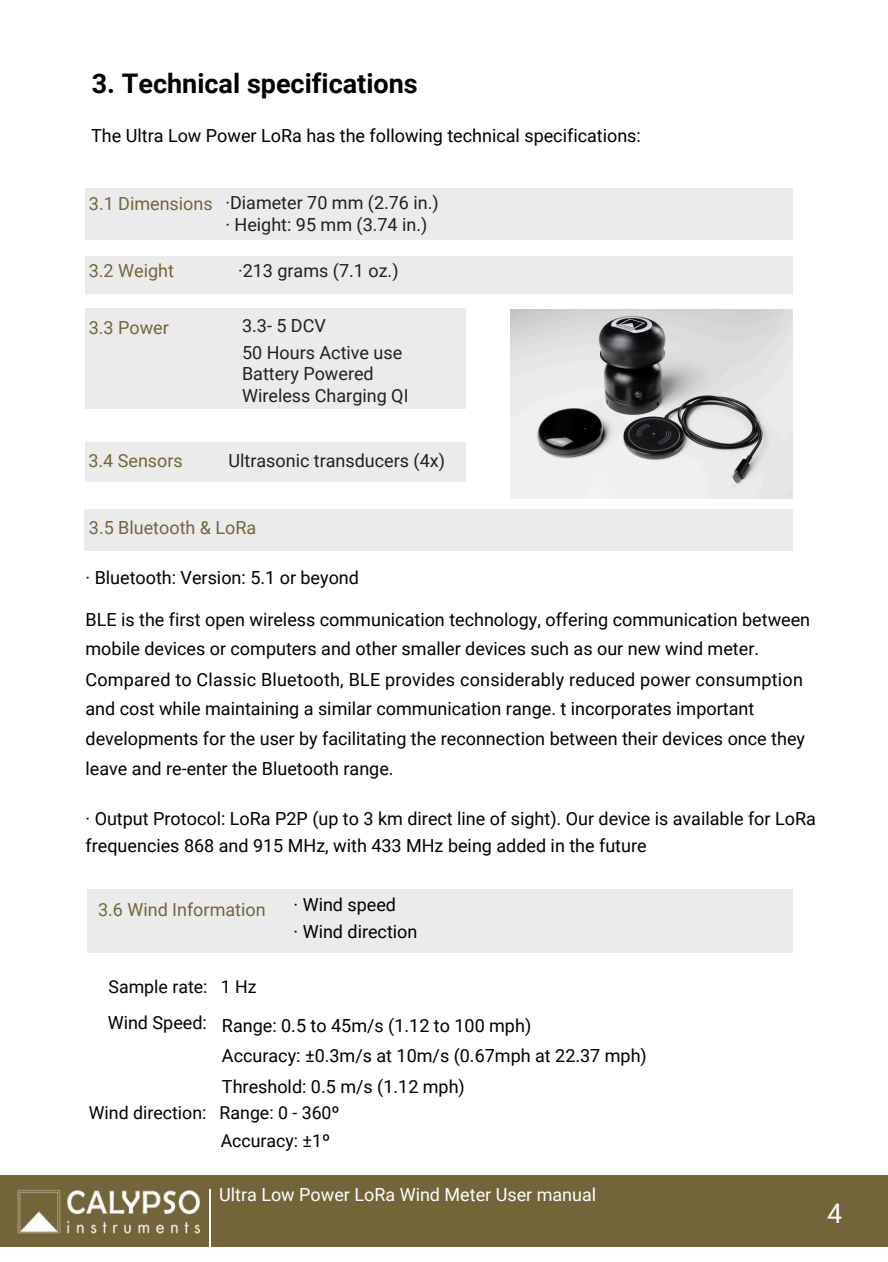
<style>
.page{position:relative;width:888px;height:1262px;background:#fff}
.page>*{position:absolute;margin:0;border:0;box-sizing:border-box;transform-origin:0 0}
.t1{font:700 27px "Roboto";color:#000}
.t2{font:27px "Roboto";color:#fff}
.t3{font:18px/27px "Roboto";color:#000}
.t4{font:18px "Roboto";color:#231f20}
.t5{font:18px "Roboto";color:#736539}
.t6{font:18px "Roboto";color:#fff}
.t7{font:17.7px "Roboto";color:#000}
</style>
<div class="page">
<div style="left:84px;top:509px;width:708px;height:41px;background:#ebebeb"></div>
<div style="left:85px;top:442px;width:380px;height:39px;background:#ebebeb"></div>
<div style="left:0;top:1175px;width:888px;height:70px;background:#736539"></div>
<hr style="left:209px;top:1188px;width:2px;height:73px;background:#fff">
<img style="left:18px;top:1189px;width:181px;height:43px">
<div style="left:86px;top:308px;width:379px;height:101px;background:#ebebeb"></div>
<div style="left:87px;top:889px;width:705px;height:63px;background:#ebebeb"></div>
<div style="left:86px;top:256px;width:706px;height:37px;background:#ebebeb"></div>
<div style="left:86px;top:188px;width:706px;height:52px;background:#ebebeb"></div>
<img style="left:510px;top:309px;width:282px;height:189px">
<p class="t1" style="left:92px;top:68px;width:327px">3. Technical specifications</p>
<p class="t3" style="left:91px;top:123px;width:551px">The Ultra Low Power LoRa has the following technical specifications:</p>
<p class="t5" style="left:89px;top:193px;width:125px">3.1 Dimensions</p>
<p class="t4" style="left:225px;top:193px;width:215px">·Diameter 70 mm (2.76 in.)</p>
<p class="t4" style="left:225px;top:214px;width:203px">· Height: 95 mm (3.74 in.)</p>
<p class="t5" style="left:89px;top:260px;width:87px">3.2 Weight</p>
<p class="t4" style="left:238px;top:260px;width:162px">·213 grams (7.1 oz.)</p>
<p class="t5" style="left:89px;top:317px;width:82px">3.3 Power</p>
<p class="t4" style="left:242px;top:315px;width:85px">3.3- 5 DCV</p>
<p class="t4" style="left:242px;top:342px;width:162px">50 Hours Active use</p>
<p class="t4" style="left:242px;top:363px;width:133px">Battery Powered</p>
<p class="t4" style="left:242px;top:385px;width:168px">Wireless Charging QI</p>
<h1 class="t5" style="left:88px;top:450px;width:96px">3.4 Sensors</h1>
<p class="t4" style="left:228px;top:450px;width:218px">Ultrasonic transducers (4x)</p>
<p class="t5" style="left:89px;top:517px;width:169px">3.5 Bluetooth &amp; LoRa</p>
<p class="t3" style="left:86px;top:564px;width:275px">· Bluetooth: Version: 5.1 or beyond</p>
<p class="t3" style="left:86px;top:606px;width:726px">BLE is the first open wireless communication technology, offering communication between</p>
<p class="t3" style="left:86px;top:635px;width:675px">mobile devices or computers and other smaller devices such as our new wind meter.</p>
<p class="t3" style="left:86px;top:666px;width:719px">Compared to Classic Bluetooth, BLE provides considerably reduced power consumption</p>
<p class="t3" style="left:86px;top:695px;width:670px">and cost while maintaining a similar communication range. t incorporates important</p>
<p class="t3" style="left:86px;top:725px;width:721px">developments for the user by facilitating the reconnection between their devices once they</p>
<p class="t3" style="left:86px;top:754px;width:309px">leave and re-enter the Bluetooth range.</p>
<p class="t3" style="left:86px;top:805px;width:732px">· Output Protocol: LoRa P2P (up to 3 km direct line of sight). Our device is available for LoRa</p>
<p class="t3" style="left:86px;top:832px;width:562px">frequencies 868 and 915 MHz, with 433 MHz being added in the future</p>
<p class="t5" style="left:98px;top:899px;width:169px">3.6 Wind Information</p>
<p class="t3" style="left:293px;top:891px;width:125px">· Wind speed<br>· Wind direction</p>
<p class="t7" style="left:109px;top:976px;width:149px">Sample rate: 1 Hz</p>
<p class="t3" style="left:108px;top:1008px;width:101px">Wind Speed:</p>
<p class="t3" style="left:222px;top:1012px;width:311px">Range: 0.5 to 45m/s (1.12 to 100 mph)</p>
<p class="t3" style="left:222px;top:1040px;width:426px;line-height:30.3px">Accuracy: ±0.3m/s at 10m/s (0.67mph at 22.37 mph)<br>Threshold: 0.5 m/s (1.12 mph)</p>
<p class="t7" style="left:89px;top:1102px;width:252px">Wind direction: Range: 0 - 360º</p>
<p class="t7" style="left:221px;top:1130px;width:111px">Accuracy: ±1º</p>
<p class="t6" style="left:219px;top:1183px;width:378px">Ultra Low Power LoRa Wind Meter User manual</p>
<p class="t2" style="left:827px;top:1197px;width:17px">4</p>
</div>
